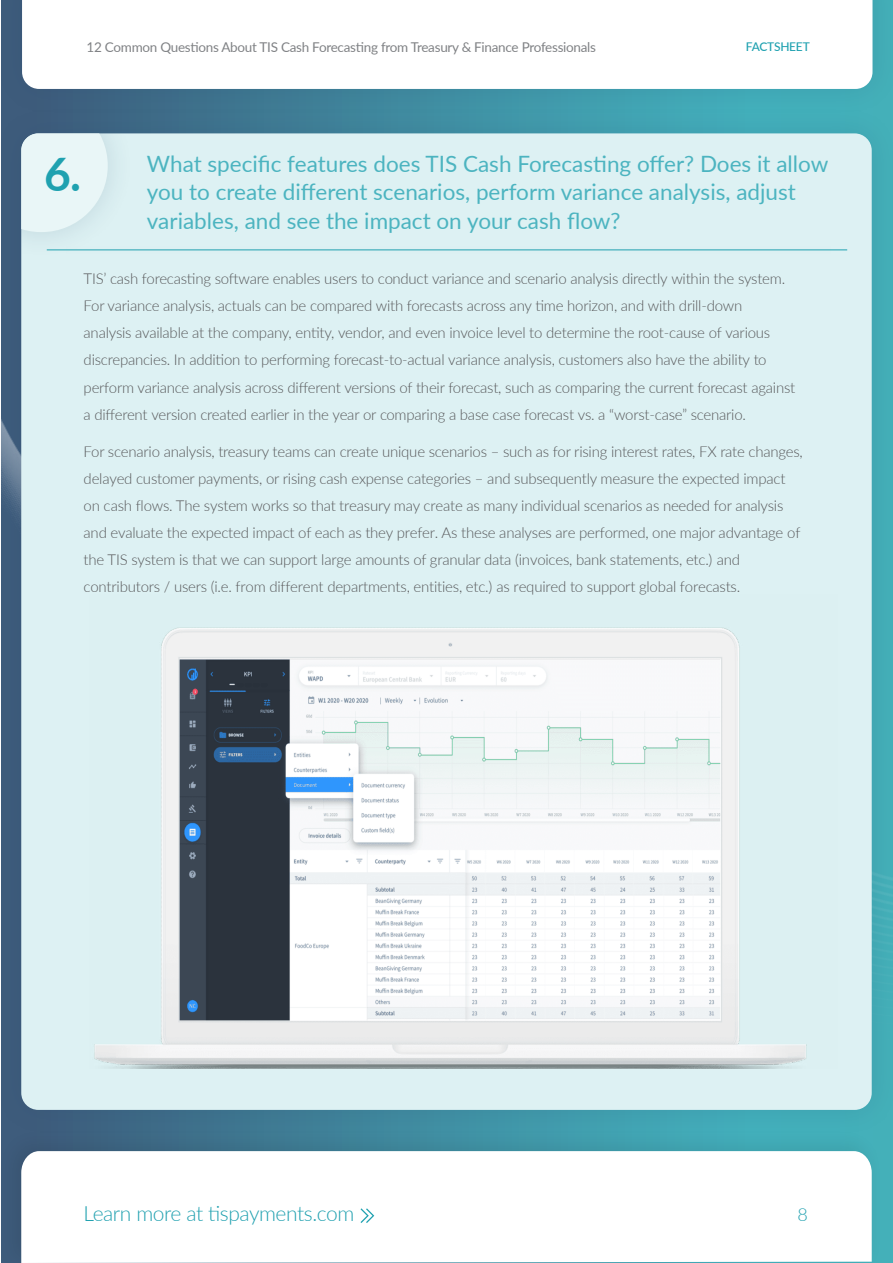
<style>
.page{position:relative;width:893px;height:1263px;background:#fff}
.page>*{position:absolute;margin:0;border:0;box-sizing:border-box;transform-origin:0 0}
.t1{font:700 46.2px "Lato";color:#1fa1b0}
.t2{font:22.5px/28.5px "Lato";color:#4cb4c0}
.t3{font:300 21px "Lato";letter-spacing:-.02em;color:#21a1b0}
.t4{font:300 18px "Lato";color:#21a1b0}
.t5{font:300 15px/27px "Lato";letter-spacing:-.015em;color:#58595b}
.t6{font:13.5px "Lato";letter-spacing:-.02em;color:#808285}
.t7{font:500 12px "Lato";letter-spacing:-.02em;color:#1fa1b0}
</style>
<div class="page">
<div style="left:0;top:0;width:893px;height:117px;background:#1a3d63;opacity:.15"></div>
<svg style="left:22px;top:0;width:850px;height:89px"></svg>
<div style="left:887px;top:0;width:6px;height:117px;background:#43aeb7"></div>
<div style="left:0;top:105px;width:893px;height:1033px;background:#1a3d63;opacity:.15"></div>
<div style="left:21px;top:133px;width:851px;height:977px;background:#ddf1f3;border-radius:17px"></div>
<svg style="left:21px;top:133px;width:87px;height:99px"></svg>
<div style="left:28px;top:222px;width:838px;height:56px;background:#ddf1f3"></div>
<hr style="left:47px;top:249px;width:800px;height:1px;background:#1fa1b0">
<div style="left:0;top:1126px;width:884px;height:137px;background:#000;opacity:.09"></div>
<svg style="left:21px;top:1151px;width:851px;height:112px"></svg>
<hr style="left:889px;top:1126px;width:4px;height:137px;background:#44b0b9">
<svg style="left:360px;top:1208px;width:14px;height:15px"></svg>
<img style="left:94px;top:627px;width:713px;height:441px">
<div style="left:887px;top:105px;width:6px;height:582px;background:#43afb8"></div>
<div style="left:887px;top:681px;width:6px;height:456px;background:#43afb8"></div>
<p class="t6" style="left:87px;top:38px;width:511px">12 Common Questions About TIS Cash Forecasting from Treasury &amp; Finance Professionals</p>
<p class="t7" style="left:746px;top:38px;width:65px">FACTSHEET</p>
<p class="t6" style="left:85px;top:37px;width:340px">5 Ways Treasury Projects can Save Money &amp; Boost Revenue</p>
<p class="t7" style="left:734px;top:38px;width:75px">WHITEPAPER</p>
<h1 class="t1" style="left:44px;top:140px;width:38px">6.</h1>
<h2 class="t2" style="left:147px;top:149px;width:683px">What specific features does TIS Cash Forecasting offer? Does it allow you to create different scenarios, perform variance analysis, adjust variables, and see the impact on your cash flow?</h2>
<p class="t5" style="left:84px;top:265px;width:713px">TIS’ cash forecasting software enables users to conduct variance and scenario analysis directly within the system.<br>For variance analysis, actuals can be compared with forecasts across any time horizon, and with drill-down<br>analysis available at the company, entity, vendor, and even invoice level to determine the root-cause of various discrepancies. In addition to performing forecast-to-actual variance analysis, customers also have the ability to perform variance analysis across different versions of their forecast, such as comparing the current forecast against a different version created earlier in the year or comparing a base case forecast vs. a “worst-case” scenario.</p>
<p class="t5" style="left:84px;top:438px;width:721px">For scenario analysis, treasury teams can create unique scenarios – such as for rising interest rates, FX rate changes, delayed customer payments, or rising cash expense categories – and subsequently measure the expected impact on cash flows. The system works so that treasury may create as many individual scenarios as needed for analysis and evaluate the expected impact of each as they prefer. As these analyses are performed, one major advantage of the TIS system is that we can support large amounts of granular data (invoices, bank statements, etc.) and contributors / users (i.e. from different departments, entities, etc.) as required to support global forecasts.</p>
<h3 class="t3" style="left:84px;top:1199px;width:272px">Learn more at tispayments.com</h3>
<p class="t4" style="left:797px;top:1202px;width:12px">8</p>
</div>
